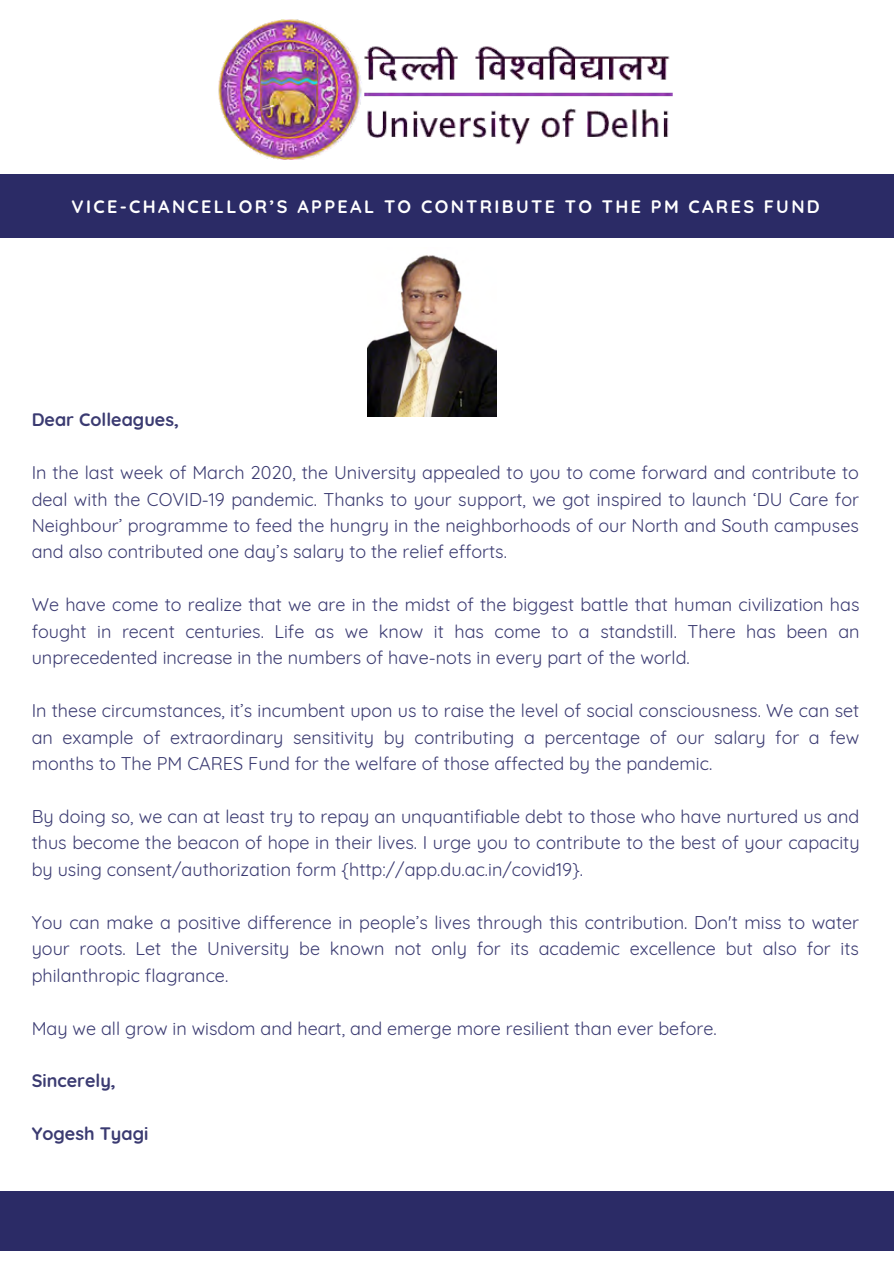
<style>
.page{position:relative;width:894px;height:1264px;background:#fff}
.page>*{position:absolute;margin:0;border:0;box-sizing:border-box;transform-origin:0 0}
.t1{font:700 21.45px "Quicksand";color:#fff}
.t2{font:18px/26.4px "Quicksand";color:#2b2b66;text-align:justify}
.t3{font:700 18px "Quicksand";letter-spacing:.13em;color:#fff}
.t4{font:700 18px "Quicksand";color:#2b2b66}
</style>
<div class="page">
<div style="left:0;top:1191px;width:893px;height:59px;background:#2b2b66"></div>
<img style="left:218px;top:19px;width:455px;height:140px">
<img style="left:367px;top:255px;width:129px;height:162px">
<div style="left:0;top:174px;width:893px;height:63px;background:#2b2b66"></div>
<p class="t1" style="left:83px;top:191px;width:726px">VICE CHANCELLOR’S APPEAL TO CONTRIBUTE TO THE PM CARES FUND</p>
<p class="t3" style="left:72px;top:195px;width:749px">VICE-CHANCELLOR’S APPEAL TO CONTRIBUTE TO THE PM CARES FUND</p>
<p class="t4" style="left:32px;top:408px;width:149px">Dear Colleagues,</p>
<p class="t2" style="left:32px;top:459px;width:828px">In the last week of March 2020, the University appealed to you to come forward and contribute to deal with the COVID-19 pandemic. Thanks to your support, we got inspired to launch ‘DU Care for Neighbour’ programme to feed the hungry in the neighborhoods of our North and South campuses and also contributed one day’s salary to the relief efforts.</p>
<p class="t2" style="left:32px;top:591px;width:829px">We have come to realize that we are in the midst of the biggest battle that human civilization has fought in recent centuries. Life as we know it has come to a standstill. There has been an unprecedented increase in the numbers of have-nots in every part of the world.</p>
<p class="t2" style="left:32px;top:697px;width:829px">In these circumstances, it’s incumbent upon us to raise the level of social consciousness. We can set an example of extraordinary sensitivity by contributing a percentage of our salary for a few months to The PM CARES Fund for the welfare of those affected by the pandemic.</p>
<p class="t2" style="left:32px;top:803px;width:829px">By doing so, we can at least try to repay an unquantifiable debt to those who have nurtured us and thus become the beacon of hope in their lives. I urge you to contribute to the best of your capacity by using consent/authorization form {http://app.du.ac.in/covid19}.</p>
<p class="t2" style="left:32px;top:908px;width:828px">You can make a positive difference in people’s lives through this contribution. Don't miss to water your roots. Let the University be known not only for its academic excellence but also for its philanthropic flagrance.</p>
<p class="t2" style="left:32px;top:1014px;width:686px">May we all grow in wisdom and heart, and emerge more resilient than ever before.</p>
<p class="t4" style="left:32px;top:1069px;width:86px">Sincerely,</p>
<p class="t4" style="left:32px;top:1122px;width:118px">Yogesh Tyagi</p>
</div>
